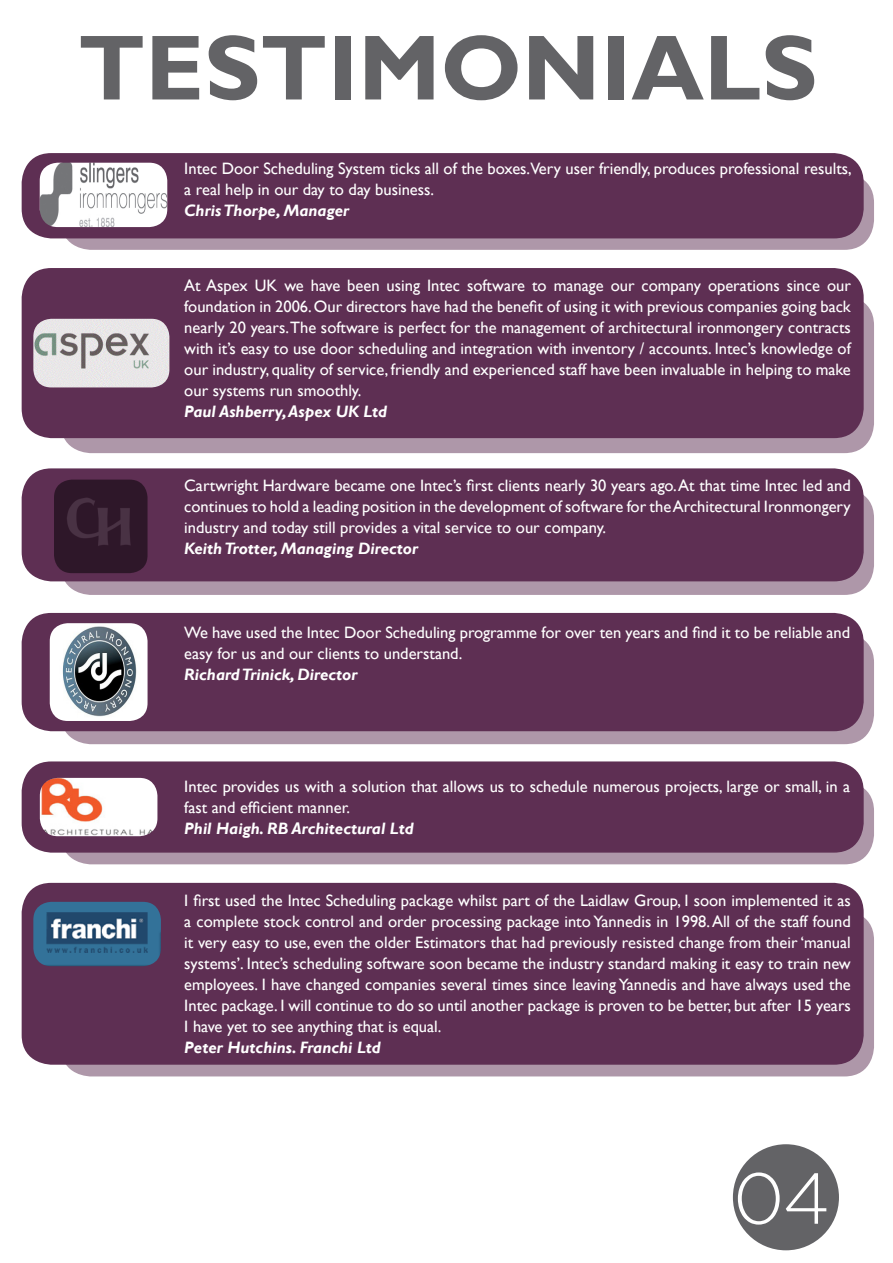
<style>
.page{position:relative;width:893px;height:1263px;background:#fff}
.page>*{position:absolute;margin:0;border:0;box-sizing:border-box;transform-origin:0 0}
.t1{font:700 93px "Gill Sans";color:#636366}
.t2{font:300 72px "Regencie";color:#fff}
.t3{font:16.5px/21px "Gill Sans";color:#fff;text-align:justify}
.t4{font:italic 700 16.5px "Gill Sans";color:#fff}
</style>
<div class="page">
<div style="left:61px;top:296px;width:813px;height:157px;background:#ae97a9;border-radius:30px"></div>
<div style="left:22px;top:268px;width:842px;height:170px;background:#5e2f53;border-radius:30px"></div>
<img style="left:33px;top:319px;width:136px;height:68px">
<div style="left:61px;top:173px;width:813px;height:77px;background:#ae97a9;border-radius:30px"></div>
<div style="left:22px;top:153px;width:842px;height:85px;background:#5e2f53;border-radius:30px"></div>
<img style="left:40px;top:163px;width:127px;height:64px">
<div style="left:733px;top:1144px;width:106px;height:106px;background:#636366;border-radius:50%"></div>
<div style="left:61px;top:489px;width:813px;height:106px;background:#ae97a9;border-radius:30px"></div>
<div style="left:22px;top:468px;width:842px;height:113px;background:#5e2f53;border-radius:30px"></div>
<img style="left:54px;top:480px;width:94px;height:93px">
<div style="left:61px;top:911px;width:813px;height:165px;background:#ae97a9;border-radius:30px"></div>
<div style="left:22px;top:883px;width:842px;height:182px;background:#5e2f53;border-radius:30px"></div>
<img style="left:33px;top:902px;width:128px;height:64px">
<div style="left:61px;top:633px;width:813px;height:111px;background:#ae97a9;border-radius:30px"></div>
<div style="left:22px;top:613px;width:842px;height:118px;background:#5e2f53;border-radius:30px"></div>
<img style="left:50px;top:623px;width:98px;height:98px">
<div style="left:61px;top:782px;width:813px;height:82px;background:#ae97a9;border-radius:30px"></div>
<div style="left:22px;top:761px;width:842px;height:92px;background:#5e2f53;border-radius:30px"></div>
<img style="left:40px;top:778px;width:117px;height:58px">
<p class="t1" style="left:78px;top:12px;width:741px">TESTIMONIALS</p>
<p class="t3" style="left:184px;top:158px;width:669px">Intec Door Scheduling System ticks all of the boxes.Very user friendly, produces professional results, a real help in our day to day business.</p>
<p class="t4" style="left:184px;top:201px;width:166px">Chris Thorpe, Manager</p>
<p class="t3" style="left:184px;top:275px;width:668px">At Aspex UK we have been using Intec software to manage our company operations since our foundation in 2006. Our directors have had the benefit of using it with previous companies going back nearly 20 years. The software is perfect for the management of architectural ironmongery contracts with it’s easy to use door scheduling and integration with inventory / accounts. Intec’s knowledge of our industry, quality of service, friendly and experienced staff have been invaluable in helping to make our systems run smoothly.</p>
<p class="t4" style="left:184px;top:402px;width:204px">Paul Ashberry, Aspex UK Ltd</p>
<p class="t3" style="left:184px;top:475px;width:668px">Cartwright Hardware became one Intec’s first clients nearly 30 years ago. At that time Intec led and continues to hold a leading position in the development of software for the Architectural Ironmongery industry and today still provides a vital service to our company.</p>
<p class="t4" style="left:184px;top:539px;width:235px">Keith Trotter, Managing Director</p>
<p class="t3" style="left:184px;top:622px;width:667px">We have used the Intec Door Scheduling programme for over ten years and find it to be reliable and easy for us and our clients to understand.</p>
<p class="t4" style="left:184px;top:664px;width:175px">Richard Trinick, Director</p>
<p class="t3" style="left:184px;top:776px;width:667px">Intec provides us with a solution that allows us to schedule numerous projects, large or small, in a fast and efficient manner.</p>
<p class="t4" style="left:184px;top:819px;width:231px">Phil Haigh. RB Architectural Ltd</p>
<p class="t3" style="left:184px;top:890px;width:668px">I first used the Intec Scheduling package whilst part of the Laidlaw Group, I soon implemented it as a complete stock control and order processing package into Yannedis in 1998. All of the staff found it very easy to use, even the older Estimators that had previously resisted change from their ‘manual systems’. Intec’s scheduling software soon became the industry standard making it easy to train new employees. I have changed companies several times since leaving Yannedis and have always used the Intec package. I will continue to do so until another package is proven to be better, but after 15 years I have yet to see anything that is equal.</p>
<p class="t4" style="left:184px;top:1038px;width:198px">Peter Hutchins. Franchi Ltd</p>
<p class="t2" style="left:735px;top:1152px;width:96px">04</p>
</div>
